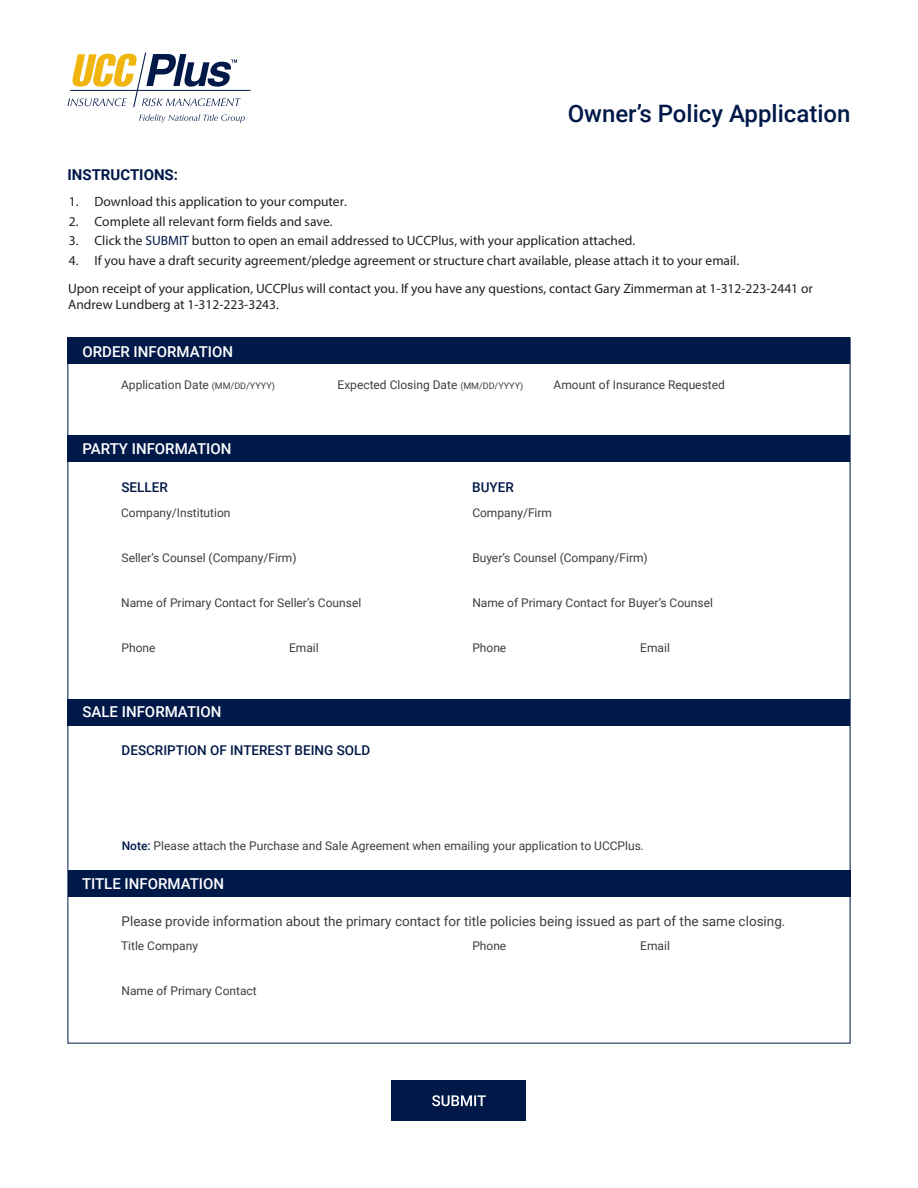
<style>
.page{position:relative;width:918px;height:1188px;background:#fff}
.page>*{position:absolute;margin:0;border:0;box-sizing:border-box;transform-origin:0 0}
.t1{font:500 24px "Roboto";color:#001948}
.t2{font:500 15px "Roboto";color:#fff}
.t3{font:700 15px "Roboto";color:#001948}
.t4{font:13.5px/16.2px "Myriad Pro";color:#231f20}
.t5{font:13.5px "Roboto";color:#3e3e3f}
.t6{font:500 13.5px "Roboto";color:#001948}
.t7{font:12px "Roboto";color:#3e3e3f}
.s1{color:#001948}
.s2{font-size:9px}
.s3{font-weight:500;color:#001948}
</style>
<div class="page">
<svg style="left:139px;top:114px;width:106px;height:9px"></svg>
<hr style="left:70px;top:90px;width:181px;height:1px;background:#001948">
<svg style="left:68px;top:52px;width:173px;height:56px"></svg>
<div style="left:68px;top:699px;width:782px;height:27px;background:#001948"></div>
<div style="left:68px;top:870px;width:783px;height:27px;background:#001948"></div>
<div style="left:68px;top:435px;width:782px;height:27px;background:#001948"></div>
<div style="left:68px;top:338px;width:782px;height:26px;background:#001948"></div>
<div style="left:392px;top:1080px;width:134px;height:41px;background:#001948"></div>
<svg style="left:432px;top:1095px;width:54px;height:11px"></svg>
<p class="t1" style="left:568px;top:97px;width:284px">Owner’s Policy Application</p>
<p class="t3" style="left:68px;top:164px;width:112px">INSTRUCTIONS:</p>
<p class="t4" style="left:69px;top:193px;width:279px">1. Download this application to your computer.</p>
<p class="t4" style="left:69px;top:213px;width:265px">2. Complete all relevant form fields and save.</p>
<p class="t4" style="left:69px;top:232px;width:568px">3. Click the <span class="s1">SUBMIT</span> button to open an email addressed to UCCPlus, with your application attached.</p>
<p class="t4" style="left:69px;top:252px;width:672px">4. If you have a draft security agreement/pledge agreement or structure chart available, please attach it to your email.</p>
<p class="t4" style="left:68px;top:280px;width:746px">Upon receipt of your application, UCCPlus will contact you. If you have any questions, contact Gary Zimmerman at 1-312-223-2441 or<br>Andrew Lundberg at 1-312-223-3243.</p>
<p class="t2" style="left:82px;top:341px;width:152px">ORDER INFORMATION</p>
<p class="t7" style="left:121px;top:376px;width:155px">Application Date <span class="s2">(MM/DD/YYYY)</span></p>
<p class="t7" style="left:338px;top:376px;width:187px">Expected Closing Date <span class="s2">(MM/DD/YYYY)</span></p>
<p class="t7" style="left:554px;top:376px;width:173px">Amount of Insurance Requested</p>
<p class="t2" style="left:82px;top:438px;width:150px">PARTY INFORMATION</p>
<p class="t6" style="left:121px;top:478px;width:48px">SELLER</p>
<p class="t6" style="left:472px;top:478px;width:43px">BUYER</p>
<p class="t7" style="left:121px;top:504px;width:111px">Company/Institution</p>
<p class="t7" style="left:472px;top:504px;width:81px">Company/Firm</p>
<p class="t7" style="left:122px;top:549px;width:177px">Seller’s Counsel (Company/Firm)</p>
<p class="t7" style="left:472px;top:549px;width:177px">Buyer’s Counsel (Company/Firm)</p>
<p class="t7" style="left:121px;top:594px;width:242px">Name of Primary Contact for Seller’s Counsel</p>
<p class="t7" style="left:472px;top:594px;width:242px">Name of Primary Contact for Buyer’s Counsel</p>
<p class="t7" style="left:122px;top:639px;width:36px">Phone</p>
<p class="t7" style="left:289px;top:639px;width:31px">Email</p>
<p class="t7" style="left:472px;top:639px;width:36px">Phone</p>
<p class="t7" style="left:640px;top:639px;width:31px">Email</p>
<p class="t2" style="left:82px;top:701px;width:140px">SALE INFORMATION</p>
<p class="t6" style="left:122px;top:741px;width:250px">DESCRIPTION OF INTEREST BEING SOLD</p>
<p class="t7" style="left:122px;top:837px;width:524px"><span class="s3">Note:</span> Please attach the Purchase and Sale Agreement when emailing your application to UCCPlus.</p>
<p class="t2" style="left:82px;top:873px;width:144px">TITLE INFORMATION</p>
<p class="t5" style="left:122px;top:911px;width:665px">Please provide information about the primary contact for title policies being issued as part of the same closing.</p>
<p class="t7" style="left:121px;top:938px;width:78px">Title Company</p>
<p class="t7" style="left:472px;top:938px;width:36px">Phone</p>
<p class="t7" style="left:640px;top:938px;width:31px">Email</p>
<p class="t7" style="left:122px;top:983px;width:137px">Name of Primary Contact</p>
</div>
